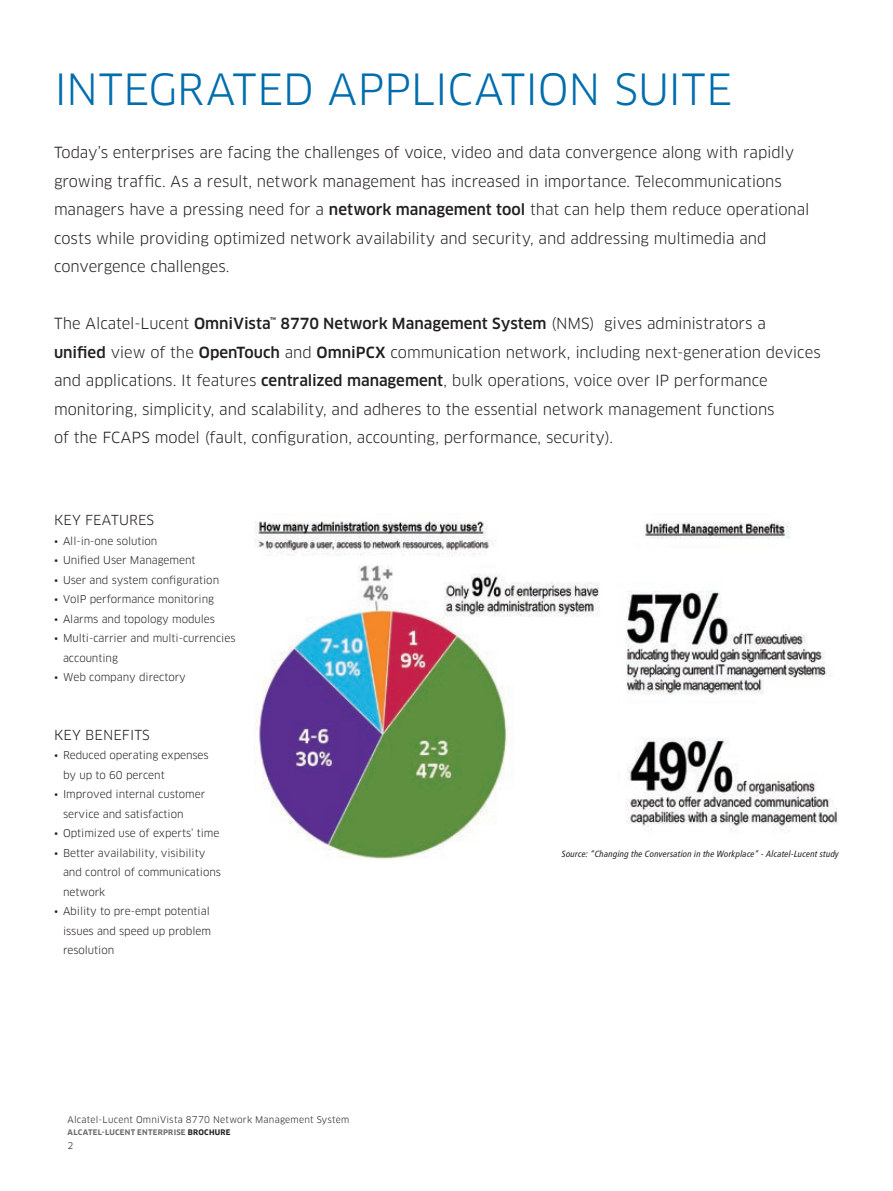
<style>
.page{position:relative;width:893px;height:1191px;background:#fff}
.page>*{position:absolute;margin:0;border:0;box-sizing:border-box;transform-origin:0 0}
.LG_head_1{font:42px "Clan OT";letter-spacing:-.01em;color:#006dad}
.Intro_text_copy{font:15px/28.5px "Clan OT";letter-spacing:-.005em;color:#231f20}
.Side_bar_head{font:13.5px "Clan OT";letter-spacing:.005em;color:#231f20}
.Sidebar_text_bullet{font:10.5px/19.5px "Clan OT";letter-spacing:-.005em;color:#231f20}
.Side_bar_text{font:10.5px/19.5px "Clan OT";letter-spacing:-.005em;color:#231f20}
.Footer_-_title___pag{font:italic condensed 9px "Frutiger LT Com";letter-spacing:.025em;color:#231f20}
.Footer_-_title___pag-2{font:9px "Clan OT";letter-spacing:.02em;color:#231f20}
.t1{font:700 7.5px "Clan OT";letter-spacing:.035em;color:#6c6d70}
.s1{font-weight:500}
.s2{color:#231f20}
</style>
<div class="page">
<img style="left:255px;top:521px;width:584px;height:339px">
<p class="LG_head_1" style="left:54px;top:65px;width:680px">INTEGRATED APPLICATION SUITE</p>
<p class="Intro_text_copy" style="left:54px;top:138px;width:757px">Today’s enterprises are facing the challenges of voice, video and data convergence along with rapidly growing traffic. As a result, network management has increased in importance. Telecommunications managers have a pressing need for a <span class="s1">network management tool</span> that can help them reduce operational costs while providing optimized network availability and security, and addressing multimedia and convergence challenges.</p>
<p class="Intro_text_copy" style="left:54px;top:309px;width:768px">The Alcatel-Lucent <span class="s1">OmniVista</span><sup>™</sup> <span class="s1">8770 Network Management System</span> (NMS) gives administrators a <span class="s1">unified</span> view of the <span class="s1">OpenTouch</span> and <span class="s1">OmniPCX</span> communication network, including next-generation devices and applications. It features <span class="s1">centralized management</span>, bulk operations, voice over IP performance monitoring, simplicity, and scalability, and adheres to the essential network management functions<br>of the FCAPS model (fault, configuration, accounting, performance, security).</p>
<p class="Side_bar_head" style="left:54px;top:512px;width:102px">KEY FEATURES</p>
<p class="Side_bar_text" style="left:54px;top:531px;width:105px">• All-in-one solution</p>
<p class="Side_bar_text" style="left:54px;top:550px;width:143px">• Unified User Management</p>
<p class="Side_bar_text" style="left:54px;top:570px;width:167px">• User and system configuration</p>
<p class="Side_bar_text" style="left:54px;top:589px;width:162px">• VoIP performance monitoring</p>
<p class="Side_bar_text" style="left:54px;top:609px;width:163px">• Alarms and topology modules</p>
<p class="Side_bar_text" style="left:63px;top:628px;width:174px;text-indent:-9px">• Multi-carrier and multi-currencies accounting</p>
<p class="Side_bar_text" style="left:54px;top:667px;width:133px">• Web company directory</p>
<p class="Side_bar_head" style="left:54px;top:727px;width:97px">KEY BENEFITS</p>
<p class="Sidebar_text_bullet" style="left:63px;top:745px;width:147px;text-indent:-9px">• Reduced operating expenses by up to 60 percent</p>
<p class="Sidebar_text_bullet" style="left:63px;top:784px;width:144px;text-indent:-9px">• Improved internal customer service and satisfaction</p>
<p class="Sidebar_text_bullet" style="left:54px;top:823px;width:167px">• Optimized use of experts’ time</p>
<p class="Sidebar_text_bullet" style="left:63px;top:843px;width:159px;text-indent:-9px">• Better availability, visibility and control of communications network</p>
<p class="Sidebar_text_bullet" style="left:63px;top:901px;width:150px;text-indent:-9px">• Ability to pre-empt potential issues and speed up problem resolution</p>
<p class="Footer_-_title___pag-2" style="left:68px;top:1114px;width:283px">Alcatel-Lucent OmniVista 8770 Network Management System</p>
<p class="t1" style="left:68px;top:1127px;width:165px">ALCATEL-LUCENT ENTERPRISE <span class="s2">BROCHURE</span></p>
<p class="Footer_-_title___pag-2" style="left:68px;top:1140px;width:7px">2</p>
<p class="Footer_-_title___pag" style="left:562px;top:849px;width:279px">Source: “Changing the Conversation in the Workplace” - Alcatel-Lucent study</p>
</div>
